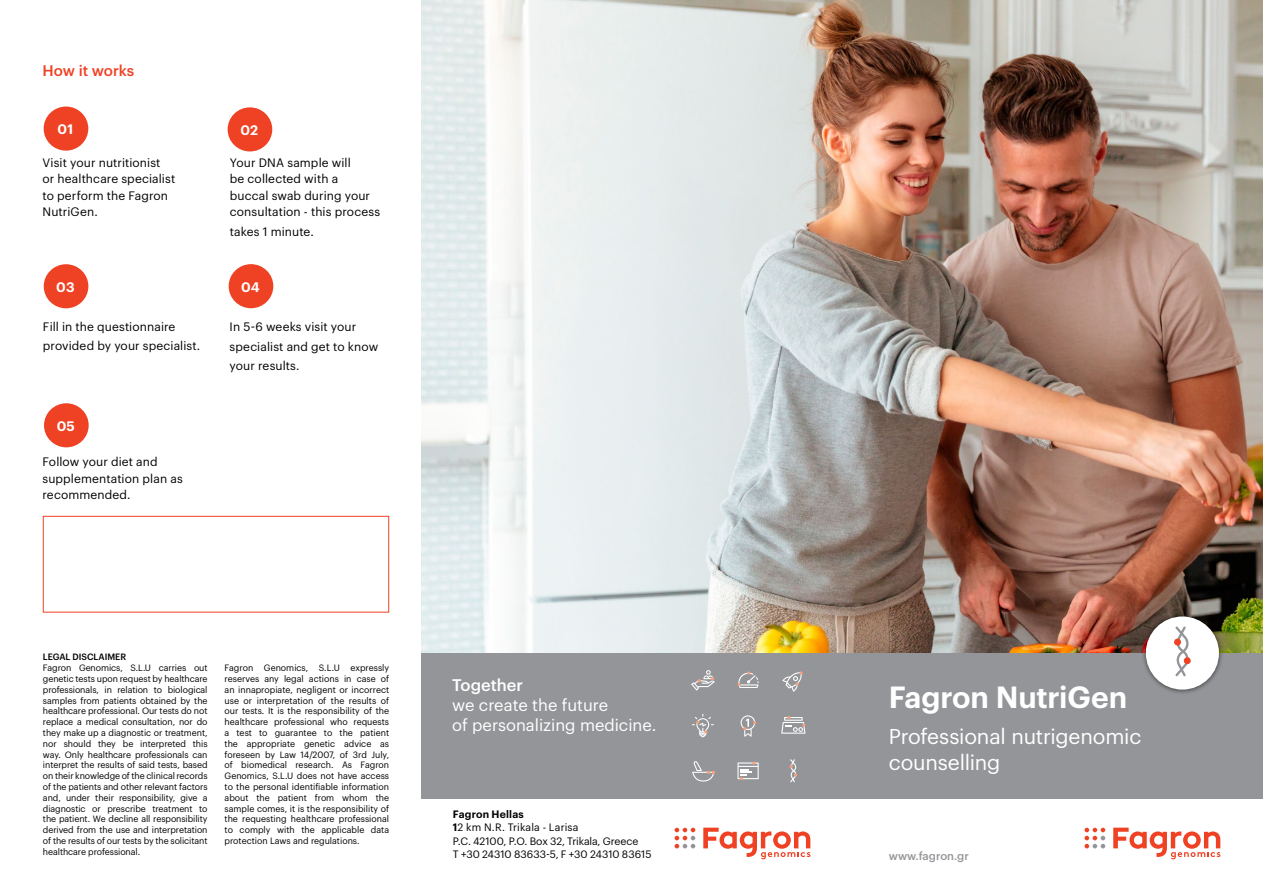
<style>
.page{position:relative;width:1263px;height:893px;background:#fff}
.page>*{position:absolute;margin:0;border:0;box-sizing:border-box;transform-origin:0 0}
.t1{font:600 30px "Graphik";letter-spacing:-.005em;color:#fff}
.t2{font:21px/25.2px "Graphik";letter-spacing:-.01em;color:#fff}
.t3{font:16.5px/19.8px "Graphik";color:#fff}
.t4{font:500 16.5px "Graphik";color:#fff}
.t5{font:500 15px "Graphik";letter-spacing:-.01em;color:#ef4123}
.t6{font:600 13.5px "Graphik";letter-spacing:.01em;color:#fff}
.t7{font:12px/16.5px "Graphik";letter-spacing:.01em;color:#000}
.t8{font:500 11.25px "Graphik";color:#939598}
.t9{font:10.5px/13.5px "Graphik";color:#000}
.t10{font:9px/10.8px "Graphik";letter-spacing:-.005em;color:#000;text-align:justify}
.t11{font:500 9px "Graphik";color:#000}
.s1{font-weight:600}
</style>
<div class="page">
<img style="left:421px;top:0;width:842px;height:653px">
<div style="left:421px;top:653px;width:842px;height:146px;background:#939598"></div>
<div style="left:1141px;top:612px;width:83px;height:83px;background:#000;opacity:.6"></div>
<div style="left:1146px;top:616px;width:73px;height:74px;background:#fff;border-radius:50%"></div>
<svg style="left:1175px;top:626px;width:14px;height:50px"></svg>
<div style="left:1174px;top:639px;width:7px;height:6px;background:#ef4123;border-radius:50%"></div>
<div style="left:1184px;top:657px;width:7px;height:7px;background:#ef4123;border-radius:50%"></div>
<svg style="left:675px;top:828px;width:20px;height:20px"></svg>
<svg style="left:703px;top:828px;width:107px;height:31px"></svg>
<svg style="left:1084px;top:828px;width:21px;height:20px"></svg>
<svg style="left:1113px;top:828px;width:107px;height:31px"></svg>
<svg style="left:741px;top:715px;width:15px;height:22px"></svg>
<svg style="left:692px;top:714px;width:22px;height:23px"></svg>
<svg style="left:738px;top:671px;width:21px;height:17px"></svg>
<svg style="left:691px;top:670px;width:23px;height:20px"></svg>
<svg style="left:782px;top:671px;width:21px;height:21px"></svg>
<svg style="left:789px;top:759px;width:8px;height:23px"></svg>
<svg style="left:737px;top:761px;width:22px;height:19px"></svg>
<svg style="left:692px;top:761px;width:23px;height:20px"></svg>
<svg style="left:781px;top:716px;width:24px;height:18px"></svg>
<div style="left:44px;top:107px;width:44px;height:44px;background:#ef4123;border-radius:50%"></div>
<div style="left:228px;top:107px;width:44px;height:44px;background:#ef4123;border-radius:50%"></div>
<div style="left:44px;top:264px;width:44px;height:44px;background:#ef4123;border-radius:50%"></div>
<div style="left:229px;top:264px;width:44px;height:44px;background:#ef4123;border-radius:50%"></div>
<div style="left:44px;top:403px;width:45px;height:44px;background:#ef4123;border-radius:50%"></div>
<div style="left:43px;top:516px;width:346px;height:96px;border:1px solid #ef4123"></div>
<h3 class="t5" style="left:43px;top:59px;width:93px">How it works</h3>
<h3 class="t6" style="left:58px;top:119px;width:17px">01</h3>
<h3 class="t6" style="left:240px;top:120px;width:19px">02</h3>
<h3 class="t7" style="left:43px;top:153px;width:134px">Visit your nutritionist or healthcare specialist to perform the Fagron<br>NutriGen.</h3>
<h3 class="t7" style="left:230px;top:153px;width:152px">Your DNA sample will<br>be collected with a<br>buccal swab during your consultation - this process</h3>
<h3 class="t7" style="left:230px;top:222px;width:86px">takes 1 minute.</h3>
<h3 class="t6" style="left:56px;top:277px;width:20px">03</h3>
<h3 class="t6" style="left:241px;top:276px;width:20px">04</h3>
<h3 class="t7" style="left:43px;top:316px;width:159px;line-height:19.5px">Fill in the questionnaire provided by your specialist.</h3>
<h3 class="t7" style="left:230px;top:316px;width:150px;line-height:19.5px">In 5-6 weeks visit your specialist and get to know your results.</h3>
<h3 class="t6" style="left:57px;top:416px;width:20px">05</h3>
<h3 class="t7" style="left:43px;top:453px;width:142px">Follow your diet and supplementation plan as recommended.</h3>
<p class="t11" style="left:43px;top:650px;width:85px">LEGAL DISCLAIMER</p>
<p class="t10" style="left:43px;top:662px;width:166px">Fagron Genomics, S.L.U carries out genetic tests upon request by healthcare professionals, in relation to biological samples from patients obtained by the healthcare professional. Our tests do not replace a medical consultation, nor do they make up a diagnostic or treatment, nor should they be interpreted this way. Only healthcare professionals can interpret the results of said tests, based on their knowledge of the clinical records of the patients and other relevant factors and, under their responsibility, give a diagnostic or prescribe treatment to the patient. We decline all responsibility derived from the use and interpretation of the results of our tests by the solicitant healthcare professional.</p>
<p class="t10" style="left:225px;top:662px;width:166px">Fagron Genomics, S.L.U expressly reserves any legal actions in case of an innapropiate, negligent or incorrect use or interpretation of the results of our tests. It is the responsibility of the healthcare professional who requests a test to guarantee to the patient the appropriate genetic advice as foreseen by Law 14/2007, of 3rd July, of biomedical research. As Fagron Genomics, S.L.U does not have access to the personal identifiable information about the patient from whom the sample comes, it is the responsibility of the requesting healthcare professional to comply with the applicable data protection Laws and regulations.</p>
<h3 class="t4" style="left:452px;top:673px;width:72px">Together</h3>
<h3 class="t3" style="left:452px;top:694px;width:206px">we create the future<br>of personalizing medicine.</h3>
<p class="t9" style="left:453px;top:806px;width:200px"><span class="s1">Fagron Hellas<br>1</span>2 km N.R. Trikala - Larisa<br>P.C. 42100, P.O. Box 32, Trikala, Greece<br>T +30 24310 83633-5, F +30 24310 83615</p>
<h1 class="t1" style="left:889px;top:674px;width:240px">Fagron NutriGen</h1>
<h2 class="t2" style="left:889px;top:722px;width:254px">Professional nutrigenomic counselling</h2>
<p class="t8" style="left:889px;top:847px;width:82px">www.fagron.gr</p>
</div>
